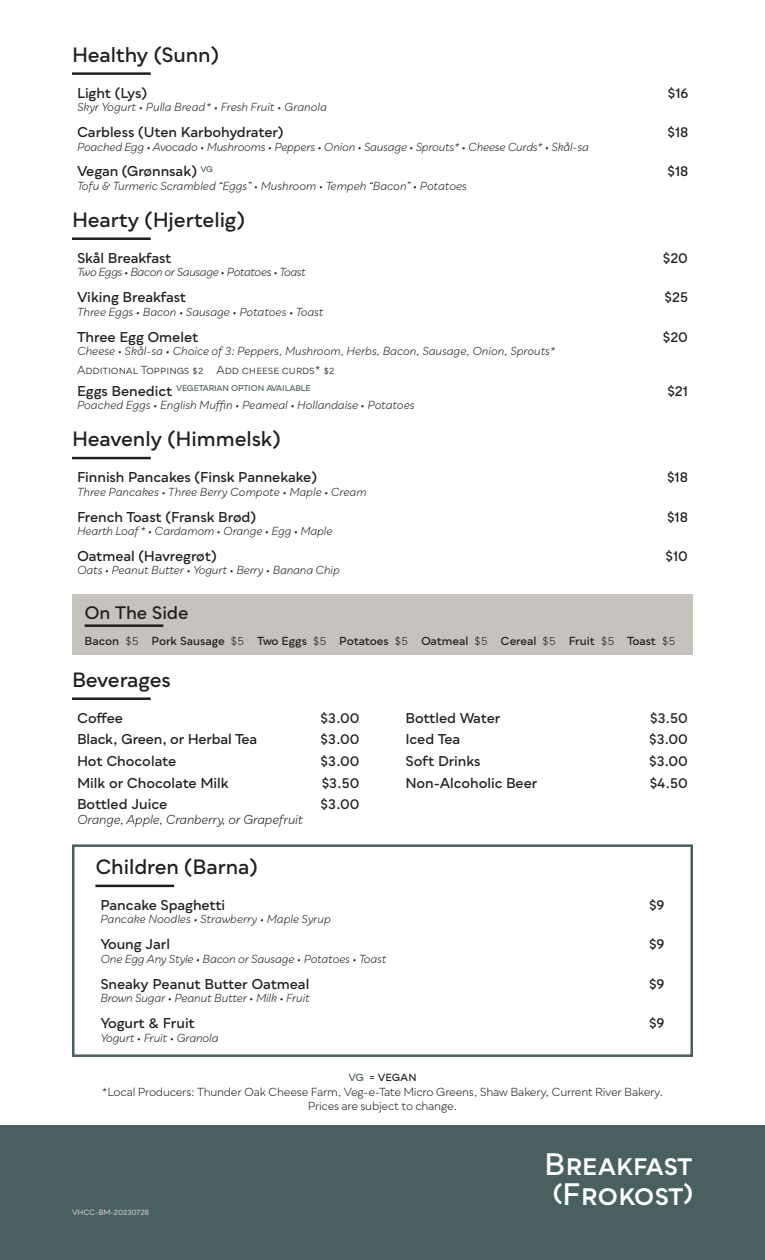
<style>
.page{position:relative;width:765px;height:1260px;background:#fff}
.page>*{position:absolute;margin:0;border:0;box-sizing:border-box;transform-origin:0 0}
.t1{font:600 30px/30px "Qualion";letter-spacing:-.025em;color:#fff}
.t2{font:600 20px "Qualion";letter-spacing:-.01em;color:#231f20}
.t3{font:600 17.5px "Qualion";letter-spacing:-.005em;color:#231f20}
.t4{font:600 13.75px "Qualion";letter-spacing:-.005em;color:#231f20}
.t5{font:italic 12.5px "Qualion";letter-spacing:-.01em;color:#231f20}
.t6{font:italic 11.25px "Qualion";letter-spacing:-.01em;color:#231f20}
.Menu_Item{font:11.25px/13.8px "Qualion";letter-spacing:-.035em;color:#1d2420;text-align:center}
.t7{font:600 11.25px "Qualion";letter-spacing:-.01em;color:#231f20}
.t8{font:italic 11.25px "Qualion";letter-spacing:-.04em;color:#231f20}
.t9{font:11.25px "Qualion";letter-spacing:-.01em;color:#231f20}
.t10{font:600 10px "Qualion";color:#231f20}
.t11{font:600 8px "Qualion";letter-spacing:-.02em;color:#486160}
.Menu_Item-2{font:600 7.5px "Qualion";letter-spacing:-.025em;color:#c6c2bd}
.s1{font-size:13.75px;color:#231f20}
.s2{font-weight:400}
.s3{color:#486160}
</style>
<div class="page">
<div style="left:0;top:1125px;width:765px;height:135px;background:#486160"></div>
<hr style="left:72px;top:457px;width:79px;height:2px;background:#231f20">
<hr style="left:72px;top:237px;width:79px;height:3px;background:#231f20">
<hr style="left:72px;top:72px;width:79px;height:3px;background:#231f20">
<hr style="left:72px;top:697px;width:79px;height:3px;background:#231f20">
<div style="left:72px;top:595px;width:621px;height:60px;background:#c6c2bd"></div>
<hr style="left:85px;top:624px;width:78px;height:3px;background:#231f20">
<hr style="left:95px;top:885px;width:79px;height:2px;background:#231f20">
<div style="left:72px;top:844px;width:621px;height:213px;border:2px solid #486160"></div>
<p class="t2" style="left:72px;top:43px;width:148px">Healthy (Sunn)</p>
<p class="t4" style="left:77px;top:85px;width:72px">Light (Lys)</p>
<p class="t6" style="left:77px;top:101px;width:251px">Skyr Yogurt • Pulla Bread* • Fresh Fruit • Granola</p>
<p class="t4" style="left:668px;top:85px;width:22px">$16</p>
<p class="t4" style="left:77px;top:124px;width:208px">Carbless (Uten Karbohydrater)</p>
<p class="t6" style="left:77px;top:140px;width:513px">Poached Egg • Avocado • Mushrooms • Peppers • Onion • Sausage • Sprouts* • Cheese Curds* • Skål-sa</p>
<p class="t4" style="left:668px;top:124px;width:22px">$18</p>
<p class="t4" style="left:77px;top:164px;width:138px">Vegan (Grønnsak) <sup>VG</sup></p>
<p class="t6" style="left:77px;top:180px;width:392px">Tofu &amp; Turmeric Scrambled “Eggs” • Mushroom • Tempeh “Bacon” • Potatoes</p>
<p class="t4" style="left:668px;top:164px;width:22px">$18</p>
<p class="t2" style="left:72px;top:208px;width:175px">Hearty (Hjertelig)</p>
<p class="t4" style="left:77px;top:250px;width:96px">Skål Breakfast</p>
<p class="t8" style="left:77px;top:266px;width:230px">Two Eggs • Bacon or Sausage • Potatoes • Toast</p>
<p class="t4" style="left:663px;top:250px;width:27px">$20</p>
<p class="t4" style="left:77px;top:289px;width:111px">Viking Breakfast</p>
<p class="t6" style="left:77px;top:305px;width:248px">Three Eggs • Bacon • Sausage • Potatoes • Toast</p>
<p class="t4" style="left:665px;top:289px;width:25px">$25</p>
<p class="t4" style="left:77px;top:329px;width:123px">Three Egg Omelet</p>
<p class="t6" style="left:77px;top:345px;width:480px">Cheese • Skål-sa • Choice of 3: Peppers, Mushroom, Herbs, Bacon, Sausage, Onion, Sprouts*</p>
<p class="t9" style="left:77px;top:364px;width:259px">Additional Toppings $2 Add cheese curds* $2</p>
<p class="t4" style="left:663px;top:329px;width:27px">$20</p>
<p class="t11" style="left:77px;top:384px;width:235px"><span class="s1">Eggs Benedict</span> VEGETARIAN OPTION AVAILABLE</p>
<p class="t6" style="left:77px;top:399px;width:339px">Poached Eggs • English Muffin • Peameal • Hollandaise • Potatoes</p>
<p class="t4" style="left:667px;top:383px;width:22px">$21</p>
<p class="t2" style="left:72px;top:428px;width:210px">Heavenly (Himmelsk)</p>
<p class="t4" style="left:77px;top:469px;width:242px">Finnish Pancakes (Finsk Pannekake)</p>
<p class="t6" style="left:77px;top:485px;width:291px">Three Pancakes • Three Berry Compote • Maple • Cream</p>
<p class="t4" style="left:667px;top:469px;width:22px">$18</p>
<p class="t4" style="left:77px;top:509px;width:181px">French Toast (Fransk Brød)</p>
<p class="t6" style="left:77px;top:525px;width:257px">Hearth Loaf* • Cardamom • Orange • Egg • Maple</p>
<p class="t4" style="left:667px;top:509px;width:22px">$18</p>
<p class="t4" style="left:77px;top:548px;width:141px">Oatmeal (Havregrøt)</p>
<p class="t6" style="left:77px;top:564px;width:264px">Oats • Peanut Butter • Yogurt • Berry • Banana Chip</p>
<p class="t4" style="left:666px;top:548px;width:24px">$10</p>
<p class="t3" style="left:85px;top:602px;width:106px">On The Side</p>
<p class="t7" style="left:85px;top:635px;width:55px">Bacon <span class="s2">$5</span></p>
<p class="t7" style="left:152px;top:635px;width:94px">Pork Sausage <span class="s2">$5</span></p>
<p class="t7" style="left:257px;top:635px;width:71px">Two Eggs <span class="s2">$5</span></p>
<p class="t7" style="left:339px;top:635px;width:70px">Potatoes <span class="s2">$5</span></p>
<p class="t7" style="left:421px;top:635px;width:68px">Oatmeal <span class="s2">$5</span></p>
<p class="t7" style="left:501px;top:635px;width:57px">Cereal <span class="s2">$5</span></p>
<p class="t7" style="left:569px;top:635px;width:47px">Fruit <span class="s2">$5</span></p>
<p class="t7" style="left:627px;top:635px;width:50px">Toast <span class="s2">$5</span></p>
<p class="t2" style="left:72px;top:668px;width:100px">Beverages</p>
<p class="t4" style="left:77px;top:710px;width:48px">Coffee</p>
<p class="t4" style="left:321px;top:710px;width:40px">$3.00</p>
<p class="t4" style="left:77px;top:732px;width:182px">Black, Green, or Herbal Tea</p>
<p class="t4" style="left:321px;top:732px;width:40px">$3.00</p>
<p class="t4" style="left:77px;top:753px;width:101px">Hot Chocolate</p>
<p class="t4" style="left:321px;top:753px;width:40px">$3.00</p>
<p class="t4" style="left:77px;top:775px;width:153px">Milk or Chocolate Milk</p>
<p class="t4" style="left:322px;top:775px;width:39px">$3.50</p>
<p class="t4" style="left:77px;top:797px;width:92px">Bottled Juice</p>
<p class="t5" style="left:77px;top:813px;width:228px">Orange, Apple, Cranberry, or Grapefruit</p>
<p class="t4" style="left:321px;top:797px;width:40px">$3.00</p>
<p class="t2" style="left:95px;top:856px;width:164px">Children (Barna)</p>
<p class="t4" style="left:100px;top:897px;width:126px">Pancake Spaghetti</p>
<p class="t6" style="left:100px;top:913px;width:232px">Pancake Noodles • Strawberry • Maple Syrup</p>
<p class="t4" style="left:100px;top:937px;width:71px">Young Jarl</p>
<p class="t6" style="left:100px;top:952px;width:288px">One Egg Any Style • Bacon or Sausage • Potatoes • Toast</p>
<p class="t4" style="left:100px;top:976px;width:210px">Sneaky Peanut Butter Oatmeal</p>
<p class="t6" style="left:100px;top:992px;width:211px">Brown Sugar • Peanut Butter • Milk • Fruit</p>
<p class="t4" style="left:100px;top:1015px;width:96px">Yogurt &amp; Fruit</p>
<p class="t6" style="left:100px;top:1031px;width:120px">Yogurt • Fruit • Granola</p>
<p class="t4" style="left:405px;top:710px;width:97px">Bottled Water</p>
<p class="t4" style="left:650px;top:710px;width:39px">$3.50</p>
<p class="t4" style="left:405px;top:732px;width:56px">Iced Tea</p>
<p class="t4" style="left:649px;top:732px;width:40px">$3.00</p>
<p class="t4" style="left:405px;top:753px;width:77px">Soft Drinks</p>
<p class="t4" style="left:649px;top:753px;width:40px">$3.00</p>
<p class="t4" style="left:405px;top:775px;width:134px">Non-Alcoholic Beer</p>
<p class="t4" style="left:650px;top:775px;width:40px">$4.50</p>
<p class="t4" style="left:649px;top:897px;width:17px">$9</p>
<p class="t4" style="left:649px;top:937px;width:17px">$9</p>
<p class="t4" style="left:649px;top:976px;width:17px">$9</p>
<p class="t4" style="left:649px;top:1015px;width:17px">$9</p>
<p class="t10" style="left:348px;top:1071px;width:70px"><span class="s3">VG</span> = VEGAN</p>
<p class="Menu_Item" style="left:102px;top:1085px;width:563px">*Local Producers: Thunder Oak Cheese Farm, Veg-e-Tate Micro Greens, Shaw Bakery, Current River Bakery.<br>Prices are subject to change.</p>
<p class="Menu_Item-2" style="left:72px;top:1208px;width:79px">VHCC-BM-20230728</p>
<p class="t1" style="left:544px;top:1149px;width:150px">Breakfast (Frokost)</p>
</div>
